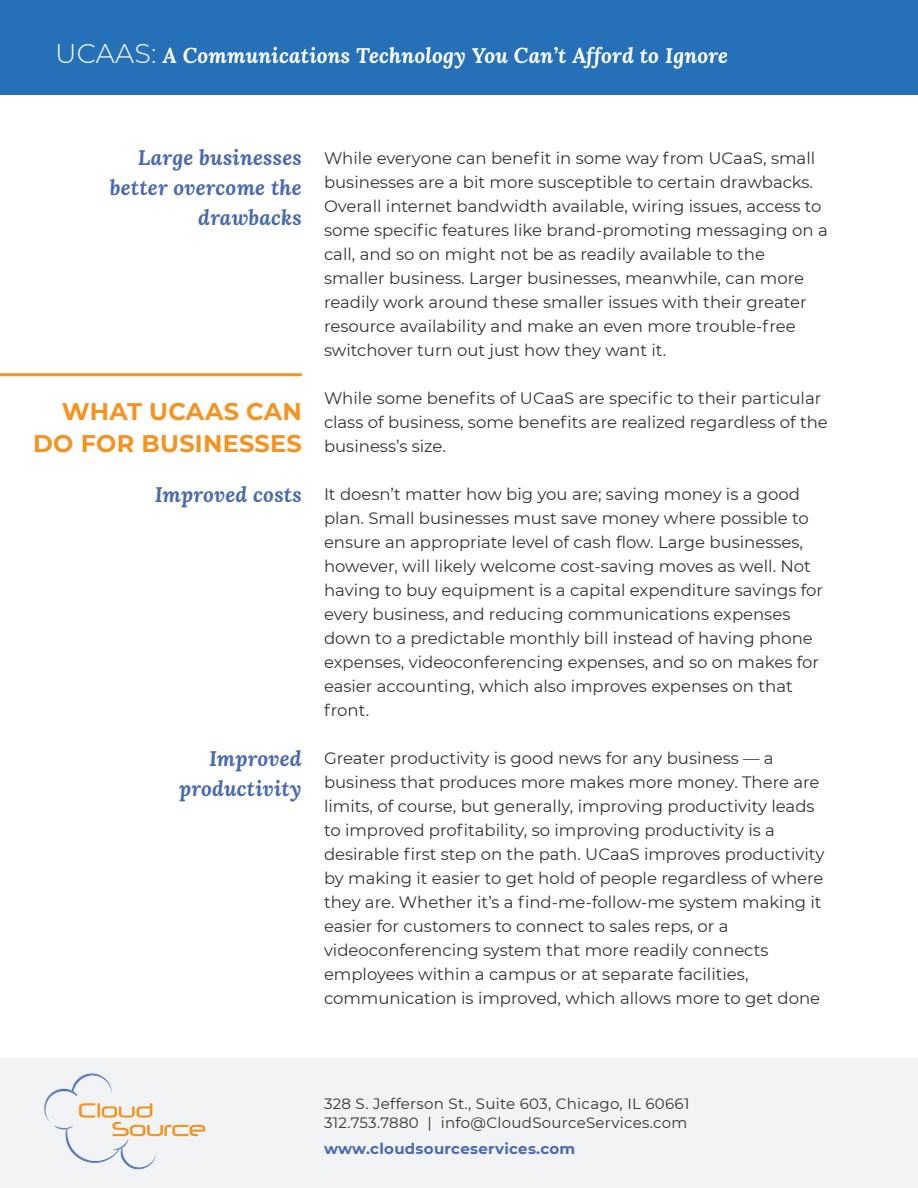
<style>
.page{position:relative;width:918px;height:1188px;background:#fff}
.page>*{position:absolute;margin:0;border:0;box-sizing:border-box;transform-origin:0 0}
.t1{font:700 24px/32.2px "Montserrat";letter-spacing:.01em;color:#f69320;text-align:right}
.t2{font:italic 700 21px/30px "Lora";letter-spacing:.01em;color:#4969b1;text-align:right}
.t3{font:italic 700 21px "Lora";letter-spacing:.01em;color:#fff}
.t4{font:16.5px/24px "Montserrat";color:#333}
.t5{font:15px/19.5px "Montserrat";letter-spacing:.02em;color:#333}
.t6{font:700 15px "Montserrat";letter-spacing:.02em;color:#4969b1}
.s1{font-family:"Montserrat";font-weight:300;font-style:normal;font-size:27px}
</style>
<div class="page">
<div style="left:0;top:0;width:918px;height:94px;background:#2670b8"></div>
<div style="left:0;top:1058px;width:918px;height:130px;background:#f2f3f4"></div>
<svg style="left:44px;top:1074px;width:161px;height:95px"></svg>
<hr style="left:0;top:373px;width:302px;height:3px;background:#f69320">
<p class="t3" style="left:55px;top:40px;width:675px"><span class="s1">UCAAS:</span> A Communications Technology You Can’t Afford to Ignore</p>
<p class="t2" style="left:110px;top:142px;width:193px">Large businesses better overcome the drawbacks</p>
<p class="t1" style="left:33px;top:394px;width:270px">WHAT UCAAS CAN<br>DO FOR BUSINESSES</p>
<p class="t2" style="left:155px;top:479px;width:149px">Improved costs</p>
<p class="t2" style="left:179px;top:743px;width:124px">Improved productivity</p>
<p class="t4" style="left:324px;top:145px;width:505px">While everyone can benefit in some way from UCaaS, small businesses are a bit more susceptible to certain drawbacks.<br>Overall internet bandwidth available, wiring issues, access to some specific features like brand-promoting messaging on a call, and so on might not be as readily available to the smaller business. Larger businesses, meanwhile, can more readily work around these smaller issues with their greater resource availability and make an even more trouble-free switchover turn out just how they want it.</p>
<p class="t4" style="left:324px;top:385px;width:505px">While some benefits of UCaaS are specific to their particular class of business, some benefits are realized regardless of the business’s size.</p>
<p class="t4" style="left:324px;top:481px;width:501px">It doesn’t matter how big you are; saving money is a good plan. Small businesses must save money where possible to ensure an appropriate level of cash flow. Large businesses, however, will likely welcome cost-saving moves as well. Not having to buy equipment is a capital expenditure savings for every business, and reducing communications expenses down to a predictable monthly bill instead of having phone expenses, videoconferencing expenses, and so on makes for easier accounting, which also improves expenses on that front.</p>
<p class="t4" style="left:324px;top:745px;width:502px">Greater productivity is good news for any business — a business that produces more makes more money. There are limits, of course, but generally, improving productivity leads to improved profitability, so improving productivity is a desirable first step on the path. UCaaS improves productivity by making it easier to get hold of people regardless of where they are. Whether it’s a find-me-follow-me system making it easier for customers to connect to sales reps, or a videoconferencing system that more readily connects employees within a campus or at separate facilities, communication is improved, which allows more to get done</p>
<p class="t5" style="left:324px;top:1093px;width:367px">328 S. Jefferson St., Suite 603, Chicago, IL 60661<br>312.753.7880 | info@CloudSourceServices.com</p>
<p class="t6" style="left:324px;top:1138px;width:253px">www.cloudsourceservices.com</p>
</div>
